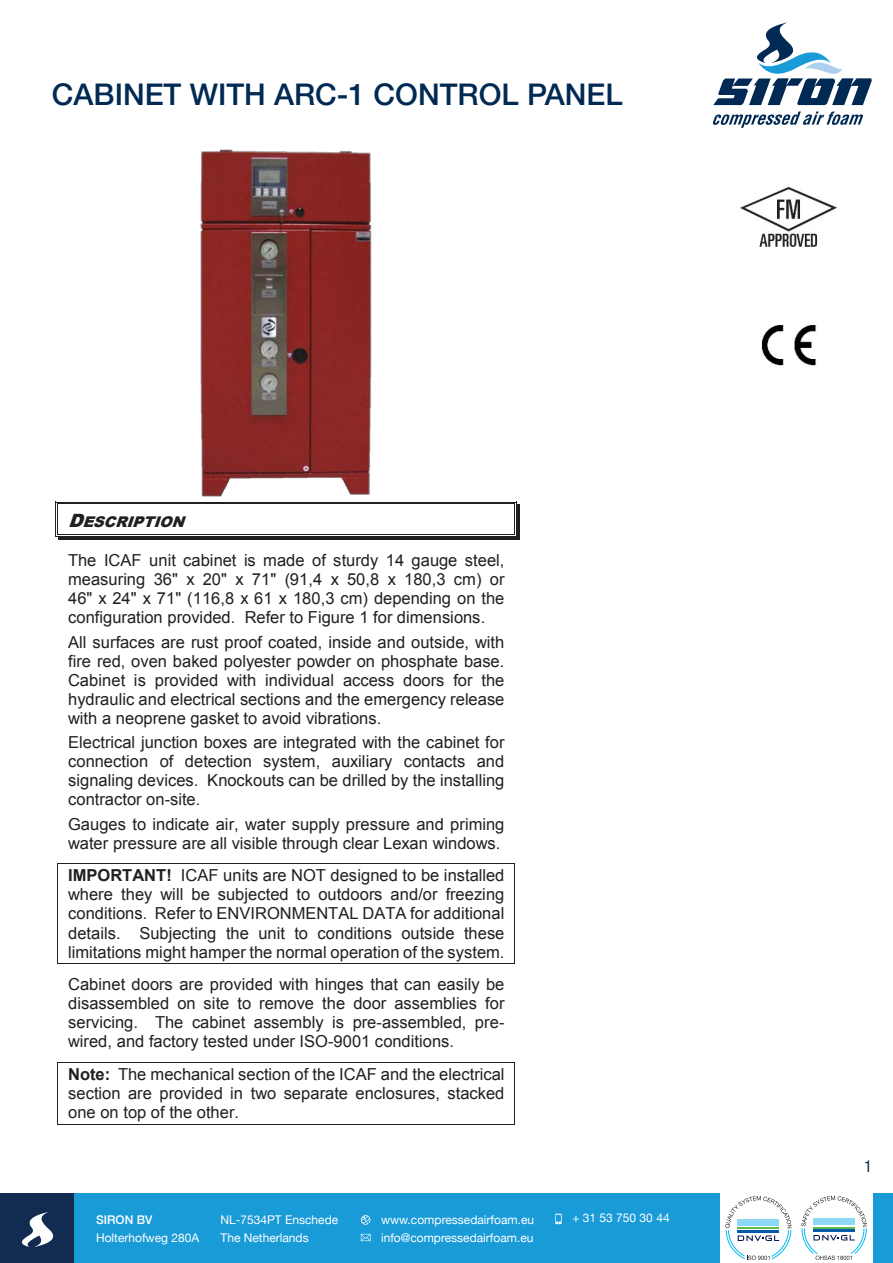
<style>
.page{position:relative;width:893px;height:1263px;background:#fff}
.page>*{position:absolute;margin:0;border:0;box-sizing:border-box;transform-origin:0 0}
.t1{font:500 30px "Helvetica Neue LT Std";color:#002953}
.t2{font:16.5px/18.9px "Arial";letter-spacing:.005em;color:#231f20;text-align:justify}
.t3{font:condensed 16.5px "Helvetica Neue LT Std";color:#122b50}
.t4{font:italic 900 14.7px "Arial";color:#231f20}
.t5{font:12px/18px "Helvetica Neue";color:#fff}
.t6{font:500 12px "Helvetica Neue";color:#fff}
.s1{font-size:18.3px}
.s2{font-weight:700}
</style>
<div class="page">
<hr style="left:58px;top:502px;width:456px;height:1px;background:#231f20">
<hr style="left:58px;top:503px;width:456px;height:1px;background:#231f20">
<hr style="left:58px;top:537px;width:456px;height:3px;background:#231f20">
<hr style="left:58px;top:536px;width:456px;height:1px;background:#231f20">
<hr style="left:58px;top:534px;width:456px;height:1px;background:#231f20">
<svg style="left:514px;top:534px;width:5px;height:6px"></svg>
<hr style="left:56px;top:504px;width:1px;height:30px;background:#231f20">
<hr style="left:57px;top:504px;width:1px;height:30px;background:#231f20">
<hr style="left:517px;top:504px;width:2px;height:30px;background:#231f20">
<hr style="left:516px;top:504px;width:1px;height:30px;background:#231f20">
<hr style="left:514px;top:504px;width:1px;height:30px;background:#231f20">
<hr style="left:58px;top:863px;width:456px;height:1px;background:#231f20">
<hr style="left:58px;top:963px;width:456px;height:1px;background:#231f20">
<svg style="left:57px;top:863px;width:1px;height:101px"></svg>
<svg style="left:514px;top:863px;width:1px;height:101px"></svg>
<hr style="left:58px;top:1062px;width:456px;height:1px;background:#231f20">
<hr style="left:58px;top:1123px;width:456px;height:1px;background:#231f20">
<svg style="left:57px;top:1062px;width:1px;height:62px"></svg>
<svg style="left:514px;top:1062px;width:1px;height:62px"></svg>
<img style="left:200px;top:149px;width:172px;height:348px">
<img style="left:740px;top:187px;width:96px;height:60px">
<img style="left:761px;top:325px;width:56px;height:41px">
<svg style="left:713px;top:22px;width:159px;height:83px"></svg>
<svg style="left:712px;top:112px;width:151px;height:16px"></svg>
<div style="left:0;top:1193px;width:75px;height:70px;background:#122b50"></div>
<div style="left:75px;top:1193px;width:818px;height:70px;background:#199bd8"></div>
<svg style="left:21px;top:1212px;width:33px;height:35px"></svg>
<div style="left:720px;top:1188px;width:153px;height:75px;background:#fff"></div>
<svg style="left:725px;top:1196px;width:67px;height:64px"></svg>
<svg style="left:801px;top:1196px;width:66px;height:64px"></svg>
<svg style="left:361px;top:1234px;width:9px;height:7px"></svg>
<svg style="left:555px;top:1214px;width:7px;height:10px"></svg>
<svg style="left:361px;top:1215px;width:9px;height:10px"></svg>
<p class="t1" style="left:52px;top:77px;width:572px">CABINET WITH ARC-1 CONTROL PANEL</p>
<p class="t4" style="left:68px;top:511px;width:124px"><span class="s1">D</span>ESCRIPTION</p>
<p class="t2" style="left:68px;top:551px;width:438px">The ICAF unit cabinet is made of sturdy 14 gauge steel, measuring 36" x 20" x 71" (91,4 x 50,8 x 180,3 cm) or 46" x 24" x 71" (116,8 x 61 x 180,3 cm) depending on the configuration provided. Refer to Figure 1 for dimensions.</p>
<p class="t2" style="left:68px;top:632px;width:438px">All surfaces are rust proof coated, inside and outside, with fire red, oven baked polyester powder on phosphate base.<br>Cabinet is provided with individual access doors for the hydraulic and electrical sections and the emergency release with a neoprene gasket to avoid vibrations.</p>
<p class="t2" style="left:68px;top:733px;width:438px">Electrical junction boxes are integrated with the cabinet for connection of detection system, auxiliary contacts and signaling devices. Knockouts can be drilled by the installing contractor on-site.</p>
<p class="t2" style="left:68px;top:815px;width:438px">Gauges to indicate air, water supply pressure and priming water pressure are all visible through clear Lexan windows.</p>
<p class="t2" style="left:68px;top:866px;width:438px"><span class="s2">IMPORTANT!</span> ICAF units are NOT designed to be installed where they will be subjected to outdoors and/or freezing conditions. Refer to ENVIRONMENTAL DATA for additional details. Subjecting the unit to conditions outside these limitations might hamper the normal operation of the system.</p>
<p class="t2" style="left:68px;top:975px;width:438px">Cabinet doors are provided with hinges that can easily be disassembled on site to remove the door assemblies for servicing. The cabinet assembly is pre-assembled, pre&shy;wired, and factory tested under ISO-9001 conditions.</p>
<p class="t2" style="left:68px;top:1064px;width:438px;line-height:19.4px"><span class="s2">Note:</span> The mechanical section of the ICAF and the electrical section are provided in two separate enclosures, stacked one on top of the other.</p>
<p class="t6" style="left:96px;top:1210px;width:58px">SIRON BV</p>
<p class="t5" style="left:572px;top:1210px;width:99px">+ 31 53 750 30 44</p>
<p class="t5" style="left:96px;top:1229px;width:105px">Holterhofweg 280A</p>
<p class="t5" style="left:381px;top:1211px;width:155px">www.compressedairfoam.eu info@compressedairfoam.eu</p>
<p class="t5" style="left:220px;top:1211px;width:119px">NL-7534PT Enschede<br>The Netherlands</p>
<p class="t3" style="left:864px;top:1156px;width:9px">1</p>
</div>
